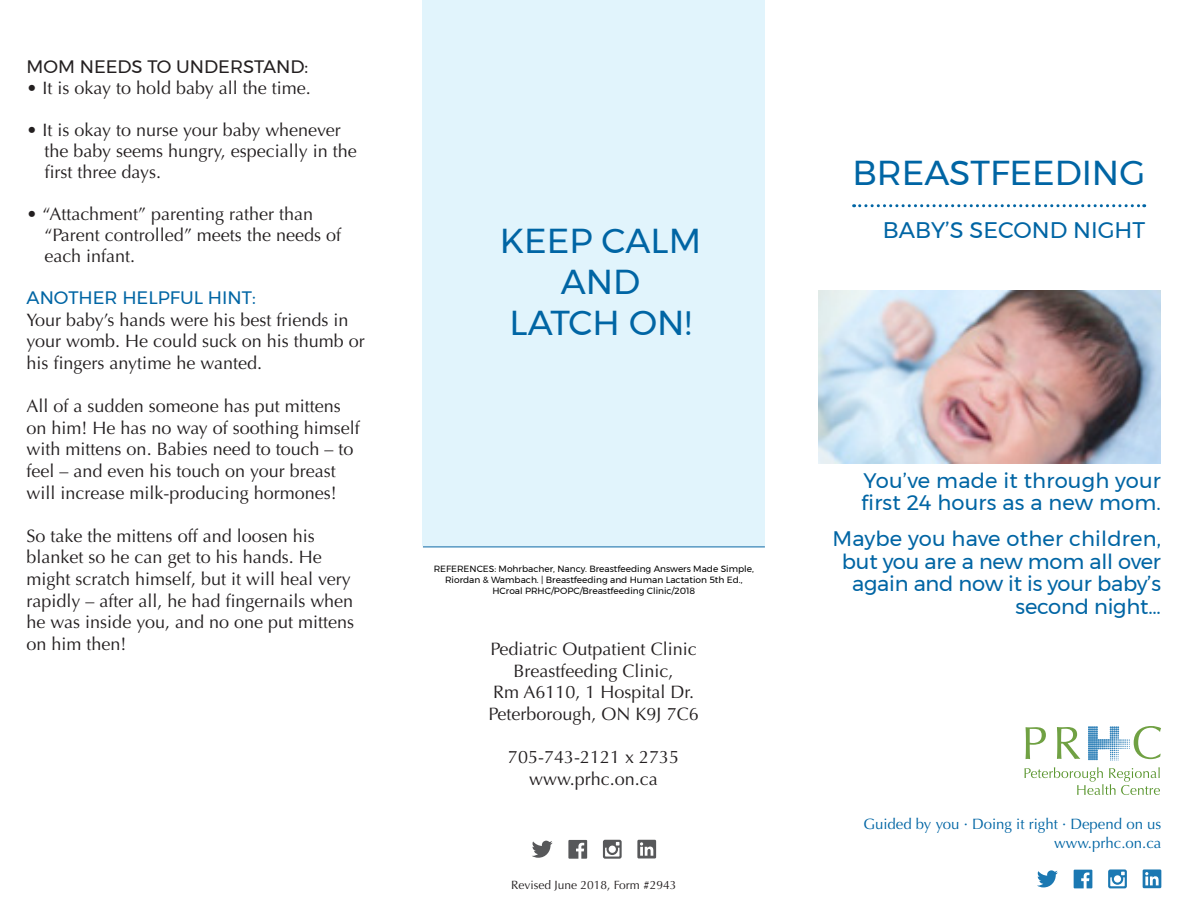
<style>
.page{position:relative;width:1188px;height:918px;background:#fff}
.page>*{position:absolute;margin:0;border:0;box-sizing:border-box;transform-origin:0 0}
.t1{font:34.5px "Montserrat";color:#0065a4}
.t2{font:22.5px "Montserrat";color:#0065a4}
.t3{font:21px/22.5px "Montserrat";letter-spacing:-.01em;color:#0065a4;text-align:right}
.t4{font:21px "Montserrat";letter-spacing:.01em;color:#0065a4}
.t5{font:18px/21.6px "Optima";color:#231f20}
.t6{font:18px "Montserrat";color:#231f20}
.t7{font:18px "Montserrat";color:#0065a4}
.t8{font:15px "Optima";color:#0065a4}
.t9{font:12px "Optima";color:#231f20}
.t10{font:9px "Montserrat";color:#000}
</style>
<div class="page">
<svg style="left:532px;top:841px;width:21px;height:17px"></svg>
<svg style="left:568px;top:840px;width:19px;height:19px"></svg>
<svg style="left:603px;top:840px;width:19px;height:19px"></svg>
<svg style="left:637px;top:840px;width:19px;height:18px"></svg>
<svg style="left:1026px;top:727px;width:20px;height:32px"></svg>
<svg style="left:1057px;top:727px;width:23px;height:32px"></svg>
<svg style="left:1025px;top:767px;width:135px;height:28px"></svg>
<svg style="left:1088px;top:726px;width:73px;height:35px"></svg>
<svg style="left:1037px;top:869px;width:124px;height:19px"></svg>
<div style="left:422px;top:0;width:342px;height:545px;background:#e1f4fc"></div>
<hr style="left:423px;top:547px;width:342px;height:1px;background:#0065a4">
<svg style="left:854px;top:204px;width:291px;height:3px"></svg>
<img style="left:819px;top:290px;width:342px;height:173px">
<p class="t6" style="left:27px;top:52px;width:283px">MOM NEEDS TO UNDERSTAND:</p>
<p class="t5" style="left:27px;top:77px;width:286px">• It is okay to hold baby all the time.</p>
<p class="t5" style="left:45px;top:119px;width:314px;line-height:21px;text-indent:-18px">• It is okay to nurse your baby whenever the baby seems hungry, especially in the first three days.</p>
<p class="t5" style="left:45px;top:203px;width:298px;line-height:21px;text-indent:-18px">• “Attachment” parenting rather than “Parent controlled” meets the needs of each infant.</p>
<p class="t7" style="left:27px;top:284px;width:231px">ANOTHER HELPFUL HINT:</p>
<p class="t5" style="left:27px;top:309px;width:340px">Your baby’s hands were his best friends in your womb. He could suck on his thumb or his fingers anytime he wanted.</p>
<p class="t5" style="left:27px;top:395px;width:335px">All of a sudden someone has put mittens on him! He has no way of soothing himself with mittens on. Babies need to touch – to feel – and even his touch on your breast will increase milk-producing hormones!</p>
<p class="t5" style="left:27px;top:525px;width:329px">So take the mittens off and loosen his blanket so he can get to his hands. He might scratch himself, but it will heal very rapidly – after all, he had fingernails when he was inside you, and no one put mittens on him then!</p>
<p class="t1" style="left:500px;top:214px;width:203px">KEEP CALM</p>
<p class="t1" style="left:561px;top:255px;width:81px">AND</p>
<p class="t1" style="left:509px;top:297px;width:184px">LATCH ON!</p>
<p class="t10" style="left:434px;top:562px;width:322px">REFERENCES: Mohrbacher, Nancy. Breastfeeding Answers Made Simple,</p>
<p class="t10" style="left:445px;top:573px;width:299px">Riordan &amp; Wambach. | Breastfeeding and Human Lactation 5th Ed.,</p>
<p class="t10" style="left:493px;top:584px;width:204px">HCroal PRHC/POPC/Breastfeeding Clinic/2018</p>
<p class="t5" style="left:490px;top:639px;width:208px">Pediatric Outpatient Clinic</p>
<p class="t5" style="left:514px;top:660px;width:162px">Breastfeeding Clinic,</p>
<p class="t5" style="left:493px;top:682px;width:203px">Rm A6110, 1 Hospital Dr.</p>
<p class="t5" style="left:488px;top:703px;width:212px">Peterborough, ON K9J 7C6</p>
<p class="t5" style="left:508px;top:747px;width:173px">705-743-2121 x 2735</p>
<p class="t5" style="left:529px;top:768px;width:130px">www.prhc.on.ca</p>
<p class="t9" style="left:511px;top:878px;width:167px">Revised June 2018, Form #2943</p>
<p class="t1" style="left:852px;top:146px;width:294px">BREASTFEEDING</p>
<p class="t2" style="left:883px;top:213px;width:264px">BABY’S SECOND NIGHT</p>
<p class="t4" style="left:863px;top:464px;width:299px">You’ve made it through your</p>
<p class="t4" style="left:861px;top:487px;width:301px">first 24 hours as a new mom.</p>
<p class="t3" style="left:832px;top:528px;width:330px">Maybe you have other children, but you are a new mom all over again and now it is your baby’s second night...</p>
<p class="t8" style="left:863px;top:815px;width:299px">Guided by you · Doing it right · Depend on us</p>
<p class="t8" style="left:1054px;top:834px;width:109px">www.prhc.on.ca</p>
</div>
